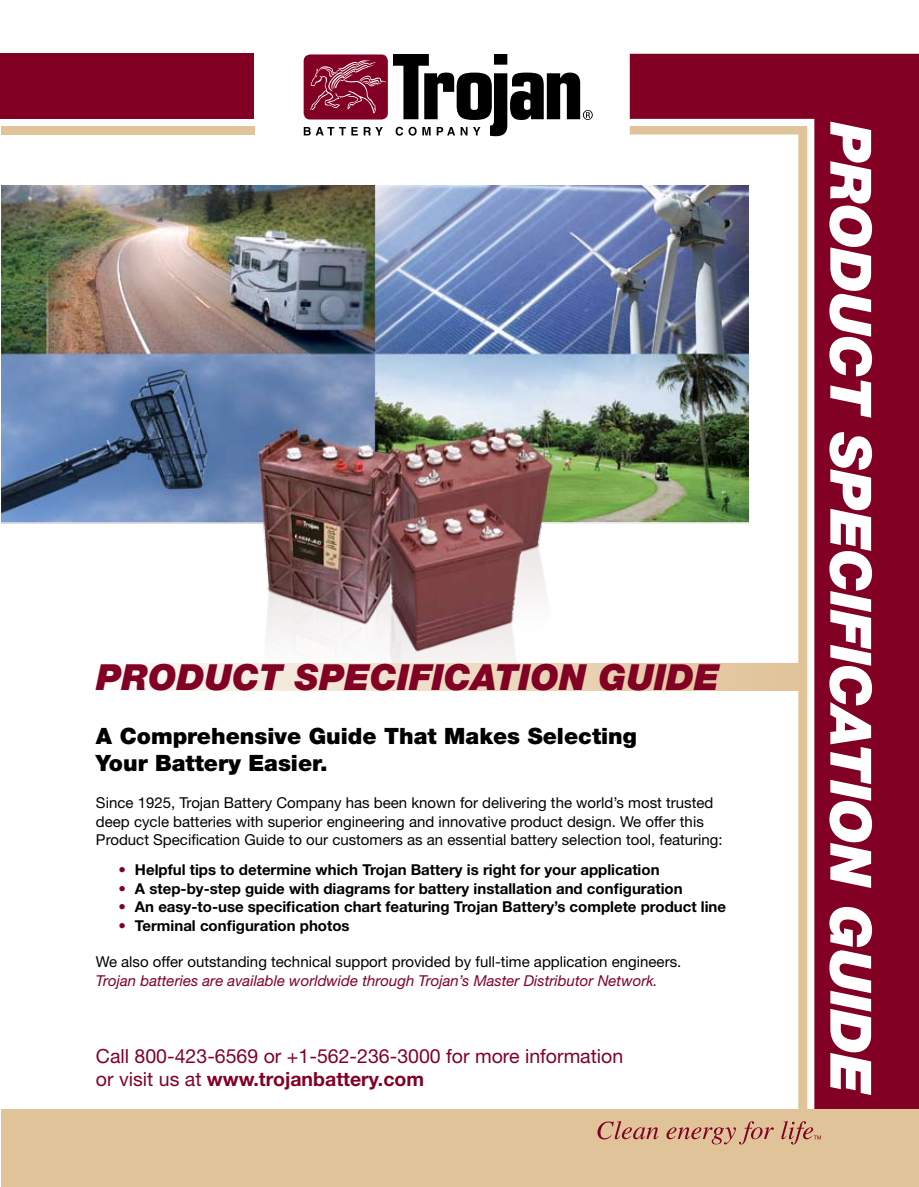
<style>
.page{position:relative;width:919px;height:1187px;background:#fff}
.page>*{position:absolute;margin:0;border:0;box-sizing:border-box;transform-origin:0 0}
.t1{font:italic 900 57px "Helvetica Neue";letter-spacing:-.01em;color:#fff}
.t2{font:italic 900 36px "Helvetica Neue";color:#820024}
.t3{font:900 22.5px/27px "Helvetica Neue";color:#000}
.t4{font:19.5px/23.4px "Helvetica Neue";color:#820024}
.t5{font:15px/18.3px "Helvetica Neue";color:#000}
.t6{font:700 15px "Helvetica Neue";color:#000}
.t7{font:italic 15px "Helvetica Neue";color:#820024}
.s1{color:#820024}
.s2{font-weight:700}
</style>
<div class="page">
<img style="left:1px;top:185px;width:628px;height:478px">
<svg style="left:143px;top:664px;width:486px;height:26px"></svg>
<div style="left:0;top:54px;width:254px;height:65px;background:#820024"></div>
<svg style="left:629px;top:54px;width:289px;height:1054px;fill:#820024"></svg>
<div style="left:1px;top:1108px;width:917px;height:79px;background:#e0c398"></div>
<svg style="left:597px;top:1121px;width:61px;height:18px"></svg>
<svg style="left:666px;top:1121px;width:107px;height:23px"></svg>
<svg style="left:781px;top:1121px;width:39px;height:23px"></svg>
<div style="left:303px;top:54px;width:84px;height:65px;background:#820024;border-radius:7px"></div>
<svg style="left:309px;top:60px;width:77px;height:53px"></svg>
<svg style="left:303px;top:127px;width:54px;height:8px"></svg>
<svg style="left:363px;top:127px;width:19px;height:8px"></svg>
<svg style="left:393px;top:54px;width:199px;height:82px"></svg>
<img style="left:629px;top:126px;width:178px;height:983px">
<div style="left:1px;top:126px;width:253px;height:8px;background:#e0c398"></div>
<h2 class="t2" style="left:96px;top:655px;width:624px">PRODUCT SPECIFICATION GUIDE</h2>
<h3 class="t3" style="left:96px;top:723px;width:542px">A Comprehensive Guide That Makes Selecting<br>Your Battery Easier.</h3>
<p class="t5" style="left:96px;top:793px;width:628px">Since 1925, Trojan Battery Company has been known for delivering the world’s most trusted deep cycle batteries with superior engineering and innovative product design. We offer this<br>Product Specification Guide to our customers as an essential battery selection tool, featuring:</p>
<p class="t6" style="left:119px;top:860px;width:542px"><span class="s1">•</span> Helpful tips to determine which Trojan Battery is right for your application</p>
<p class="t6" style="left:119px;top:879px;width:565px"><span class="s1">•</span> A step-by-step guide with diagrams for battery installation and configuration</p>
<p class="t6" style="left:119px;top:897px;width:608px"><span class="s1">•</span> An easy-to-use specification chart featuring Trojan Battery’s complete product line</p>
<p class="t6" style="left:119px;top:916px;width:232px"><span class="s1">•</span> Terminal configuration photos</p>
<p class="t5" style="left:96px;top:952px;width:586px">We also offer outstanding technical support provided by full-time application engineers.</p>
<p class="t7" style="left:96px;top:971px;width:563px">Trojan batteries are available worldwide through Trojan’s Master Distributor Network.</p>
<h3 class="t4" style="left:96px;top:1043px;width:528px">Call 800-423-6569 or +1-562-236-3000 for more information or visit us at <span class="s2">www.trojanbattery.com</span></h3>
<h1 class="t1" style="left:885px;top:122px;width:975px;rotate:90deg">PRODUCT SPECIFICATION GUIDE</h1>
</div>
